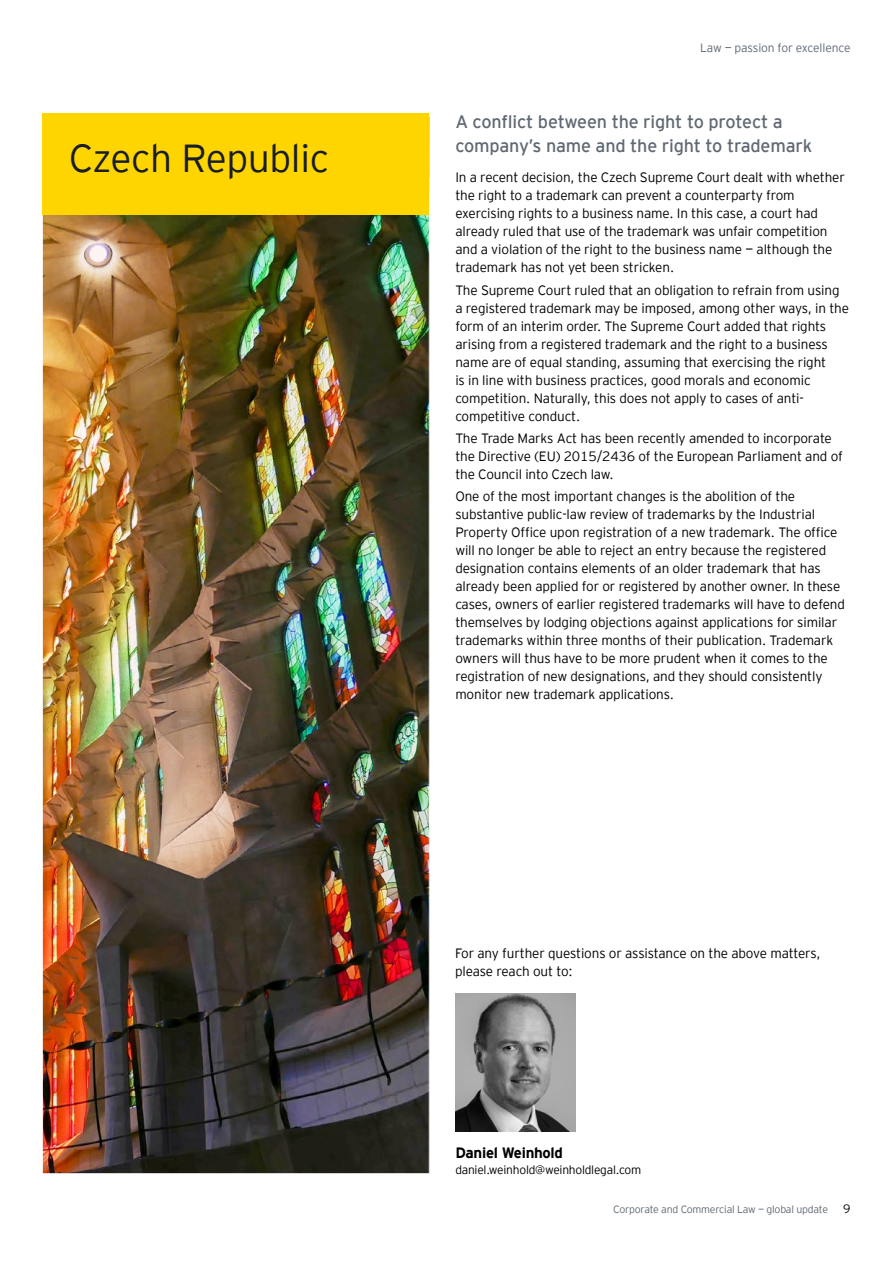
<style>
.page{position:relative;width:893px;height:1263px;background:#fff}
.page>*{position:absolute;margin:0;border:0;box-sizing:border-box;transform-origin:0 0}
.t1{font:300 39px "EY Interstate";letter-spacing:-.01em;color:#181d29}
.t2{font:18px/24px "EY Interstate";letter-spacing:-.01em;color:#606973}
.t3{font:700 15px "EY Interstate";letter-spacing:-.02em;color:#000}
.t4{font:300 13.5px/18px "EY Interstate";letter-spacing:-.01em;color:#000}
.t5{font:300 12px "EY Interstate";letter-spacing:-.02em;color:#000}
.t6{font:300 12px "EY Interstate";letter-spacing:-.01em;color:#606973}
.t7{font:300 10.5px "EY Interstate";letter-spacing:-.02em;color:#606973}
</style>
<div class="page">
<img style="left:44px;top:214px;width:383px;height:958px">
<div style="left:43px;top:113px;width:386px;height:101px;background:#ffd500"></div>
<img style="left:455px;top:993px;width:120px;height:138px">
<h1 class="t1" style="left:69px;top:130px;width:262px">Czech Republic</h1>
<p class="t6" style="left:700px;top:39px;width:152px">Law — passion for excellence</p>
<h2 class="t2" style="left:455px;top:108px;width:358px">A conflict between the right to protect a company’s name and the right to trademark</h2>
<p class="t4" style="left:455px;top:168px;width:391px">In a recent decision, the Czech Supreme Court dealt with whether the right to a trademark can prevent a counterparty from exercising rights to a business name. In this case, a court had already ruled that use of the trademark was unfair competition and a violation of the right to the business name — although the trademark has not yet been stricken.</p>
<p class="t4" style="left:455px;top:280px;width:395px">The Supreme Court ruled that an obligation to refrain from using a registered trademark may be imposed, among other ways, in the form of an interim order. The Supreme Court added that rights arising from a registered trademark and the right to a business name are of equal standing, assuming that exercising the right<br>is in line with business practices, good morals and economic competition. Naturally, this does not apply to cases of anti&shy;competitive conduct.</p>
<p class="t4" style="left:455px;top:428px;width:389px">The Trade Marks Act has been recently amended to incorporate the Directive (EU) 2015/2436 of the European Parliament and of the Council into Czech law.</p>
<p class="t4" style="left:455px;top:486px;width:391px">One of the most important changes is the abolition of the substantive public-law review of trademarks by the Industrial Property Office upon registration of a new trademark. The office will no longer be able to reject an entry because the registered designation contains elements of an older trademark that has already been applied for or registered by another owner. In these cases, owners of earlier registered trademarks will have to defend themselves by lodging objections against applications for similar trademarks within three months of their publication. Trademark owners will thus have to be more prudent when it comes to the registration of new designations, and they should consistently monitor new trademark applications.</p>
<p class="t4" style="left:455px;top:944px;width:367px">For any further questions or assistance on the above matters, please reach out to:</p>
<p class="t3" style="left:455px;top:1142px;width:109px">Daniel Weinhold</p>
<p class="t5" style="left:455px;top:1161px;width:187px">daniel.weinhold@weinholdlegal.com</p>
<p class="t7" style="left:613px;top:1202px;width:216px">Corporate and Commercial Law — global update</p>
<p class="t5" style="left:843px;top:1200px;width:9px">9</p>
</div>
